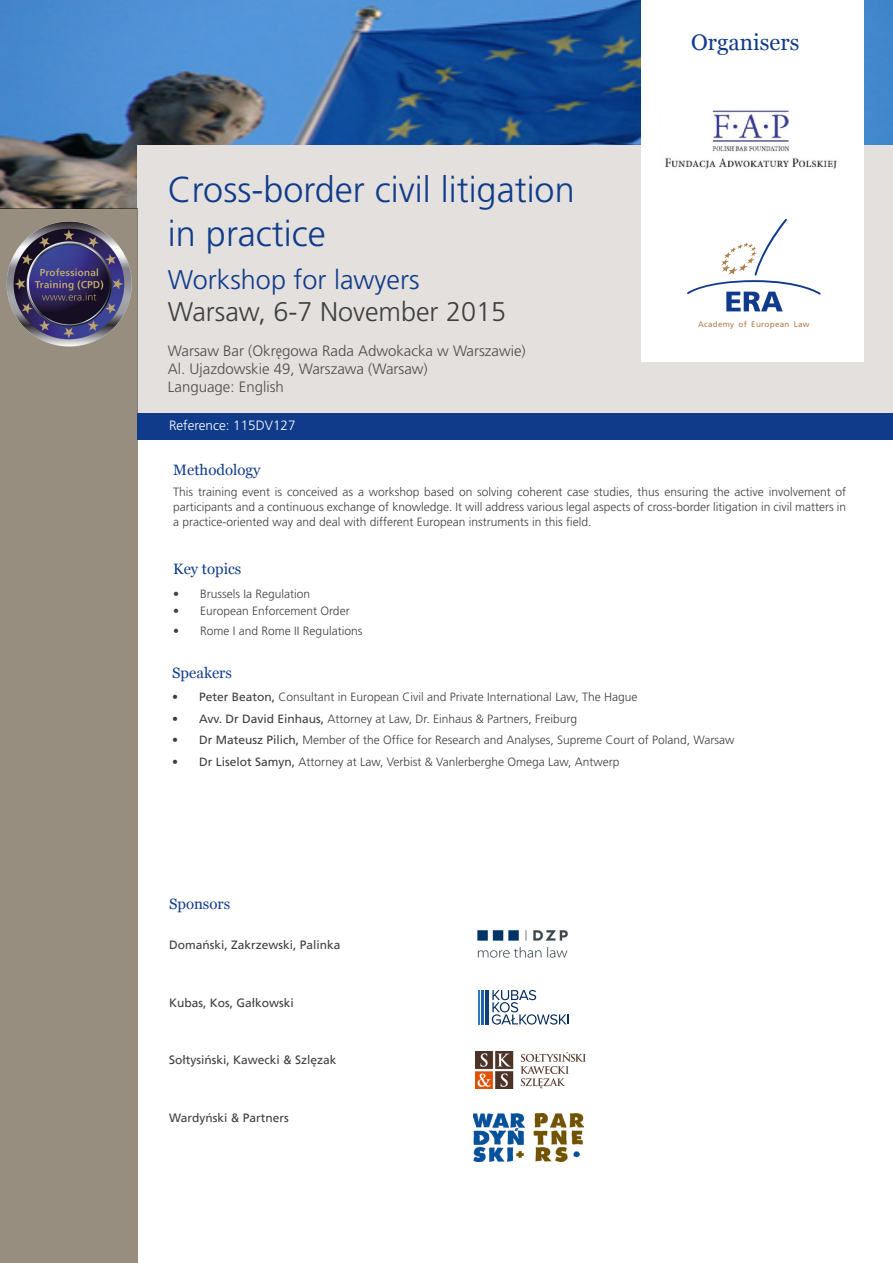
<style>
.page{position:relative;width:893px;height:1263px;background:#fff}
.page>*{position:absolute;margin:0;border:0;box-sizing:border-box;transform-origin:0 0}
.t1{font:300 36px/43.2px "Frutiger LT";color:#103b8a}
.t2{font:300 27px/32.4px "Frutiger LT";color:#3e3e3f}
.t3{font:22.5px "Georgia";color:#103b8a}
.Programmthema{font:300 15px/18px "Frutiger LT";color:#4b4c4d}
.t4{font:15px "Georgia";color:#103b8a}
.t5{font:300 13.5px "Frutiger LT";color:#fff}
.t6{font:300 12px/15px "Frutiger LT";color:#3e3e3f;text-align:justify}
.t7{font:12px "Frutiger CE";color:#3e3e3f}
.t8{font:8.1px "Frutiger LT";letter-spacing:.035em;color:#ad7f4f}
.s1{color:#103b8a}
.s2{font-family:"Frutiger LTCE";font-stretch:condensed}
.s3{font-weight:400}
</style>
<div class="page">
<img style="left:0;top:0;width:893px;height:208px">
<div style="left:137px;top:146px;width:756px;height:272px;background:#e3e0de"></div>
<div style="left:0;top:208px;width:137px;height:1055px;background:#988e7f"></div>
<div style="left:137px;top:413px;width:756px;height:27px;background:#103b8a"></div>
<img style="left:6px;top:221px;width:126px;height:126px">
<div style="left:641px;top:0;width:222px;height:361px;background:#fff"></div>
<svg style="left:687px;top:219px;width:134px;height:92px"></svg>
<hr style="left:485px;top:990px;width:3px;height:34px;background:#0d4178">
<hr style="left:481px;top:990px;width:2px;height:34px;background:#1b64af">
<hr style="left:479px;top:990px;width:1px;height:34px;background:#3279bd">
<svg style="left:492px;top:990px;width:77px;height:34px"></svg>
<img style="left:473px;top:1113px;width:110px;height:48px">
<img style="left:475px;top:1051px;width:110px;height:38px">
<img style="left:665px;top:109px;width:172px;height:60px">
<img style="left:477px;top:930px;width:91px;height:28px">
<p class="t1" style="left:168px;top:169px;width:408px">Cross-border civil litigation in practice</p>
<p class="t2" style="left:168px;top:264px;width:340px"><span class="s1">Workshop for lawyers<br></span>Warsaw, 6-7 November 2015</p>
<p class="Programmthema" style="left:168px;top:342px;width:359px">Warsaw Bar (Okr<span class="s2">ę</span>gowa Rada Adwokacka w Warszawie)<br>Al. Ujazdowskie 49, Warszawa (Warsaw)<br>Language: English</p>
<p class="t5" style="left:169px;top:418px;width:128px">Reference: 115DV127</p>
<p class="t3" style="left:691px;top:28px;width:110px">Organisers</p>
<p class="t8" style="left:698px;top:320px;width:113px">Academy of European Law</p>
<p class="t4" style="left:173px;top:460px;width:89px">Methodology</p>
<p class="t6" style="left:173px;top:484px;width:674px">This training event is conceived as a workshop based on solving coherent case studies, thus ensuring the active involvement of participants and a continuous exchange of knowledge. It will address various legal aspects of cross-border litigation in civil matters in a practice-oriented way and deal with different European instruments in this field.</p>
<p class="t4" style="left:173px;top:560px;width:70px">Key topics</p>
<p class="t6" style="left:173px;top:586px;width:139px">• Brussels Ia Regulation</p>
<p class="t6" style="left:173px;top:603px;width:178px">• European Enforcement Order</p>
<p class="t6" style="left:173px;top:623px;width:191px">• Rome I and Rome II Regulations</p>
<p class="t4" style="left:172px;top:664px;width:61px">Speakers</p>
<p class="t6" style="left:172px;top:690px;width:467px"><span class="s3">• Peter Beaton,</span> Consultant in European Civil and Private International Law, The Hague</p>
<p class="t6" style="left:172px;top:711px;width:406px"><span class="s3">• Avv. Dr David Einhaus,</span> Attorney at Law, Dr. Einhaus &amp; Partners, Freiburg</p>
<p class="t6" style="left:172px;top:733px;width:564px"><span class="s3">• Dr Mateusz Pilich,</span> Member of the Office for Research and Analyses, Supreme Court of Poland, Warsaw</p>
<p class="t6" style="left:172px;top:754px;width:449px"><span class="s3">• Dr Liselot Samyn,</span> Attorney at Law, Verbist &amp; Vanlerberghe Omega Law, Antwerp</p>
<p class="t4" style="left:169px;top:895px;width:63px">Sponsors</p>
<p class="t7" style="left:169px;top:938px;width:173px">Domański, Zakrzewski, Palinka</p>
<p class="t7" style="left:169px;top:995px;width:126px">Kubas, Kos, Gałkowski</p>
<p class="t7" style="left:169px;top:1053px;width:169px">Sołtysiński, Kawecki &amp; Szlęzak</p>
<p class="t7" style="left:169px;top:1111px;width:121px">Wardyński &amp; Partners</p>
</div>
